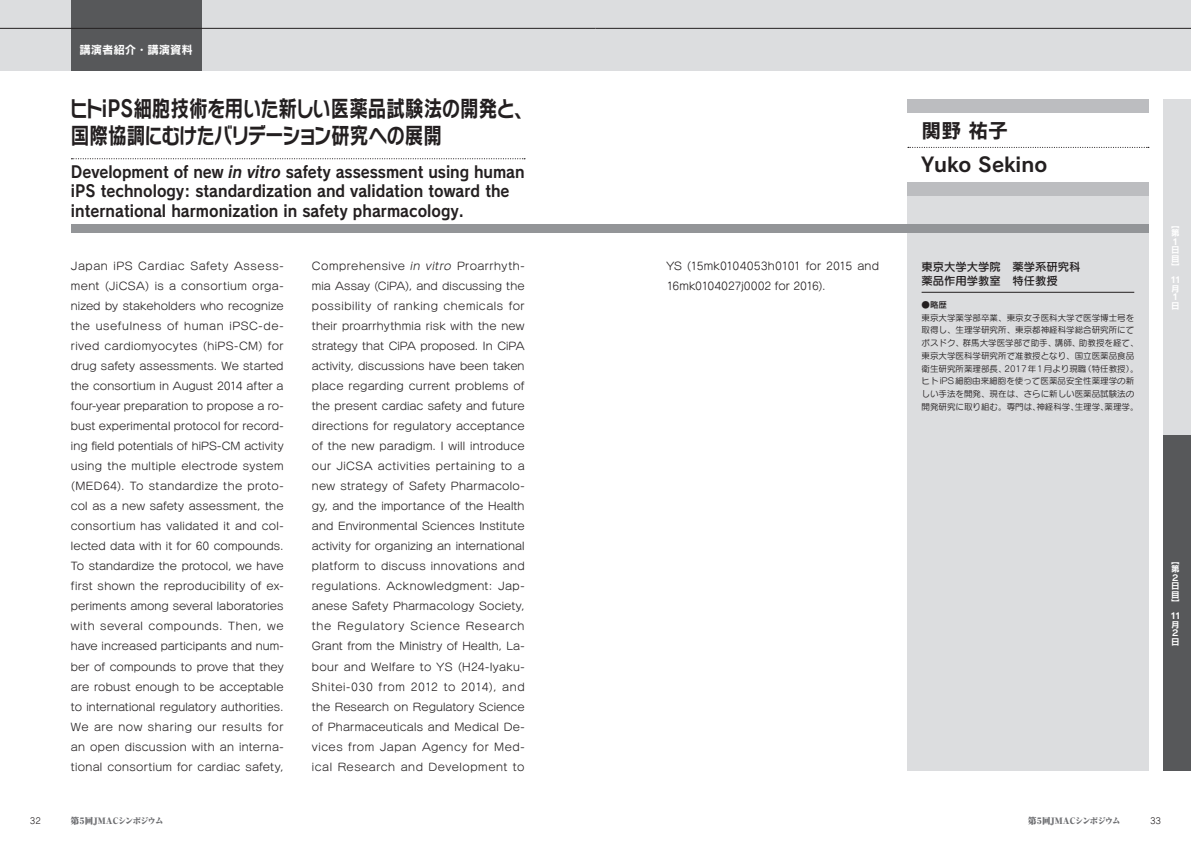
<style>
.page{position:relative;width:1191px;height:842px;background:#fff}
.page>*{position:absolute;margin:0;border:0;box-sizing:border-box;transform-origin:0 0}
.t1{font:22.7px/26.9px "Rodin NTLG Pro B";letter-spacing:-.02em;color:#231f20;scale:.82 1}
.t2{font:19.8px "Rodin NTLG Pro B";color:#231f20}
.t3{font:16.3px/19.1px "Rodin NTLG Pro B";color:#231f20;scale:.9 1}
.t4{font:11.3px/14.2px "Seurat Pro DB";color:#231f20}
.t5{font:11.3px "Rodin NTLG Pro B";color:#fff}
.t6{font:10.6px/20px "Seurat Pro M";letter-spacing:.025em;color:#231f20;text-align:justify}
.t7{font:10.6px/20px "Seurat Pro M";color:#231f20}
.t8{font:8.5px/12.8px "Seurat Pro M";color:#231f20}
.t9{font:900 8.5px "Ryumin Pro";letter-spacing:-.1em;color:#6c6d70}
.t10{font:8.5px/8.5px "Rodin NTLG Pro B";color:#fff}
.t11{font:8.5px "Rodin NTLG Pro DB";color:#231f20}
.s1{font-style:italic}
</style>
<div class="page">
<div style="left:0;top:0;width:595px;height:71px;background:#dcdddf"></div>
<div style="left:595px;top:0;width:596px;height:71px;background:#dcdddf"></div>
<div style="left:907px;top:189px;width:241px;height:582px;background:#dcdddf"></div>
<div style="left:71px;top:224px;width:1077px;height:8px;background:#939598"></div>
<div style="left:907px;top:181px;width:241px;height:15px;background:#bcbdc0"></div>
<div style="left:907px;top:99px;width:241px;height:14px;background:#bcbdc0"></div>
<div style="left:71px;top:0;width:130px;height:71px;background:#57585a"></div>
<hr style="left:921px;top:292px;width:213px;height:1px;background:#231f20">
<hr style="left:0;top:28px;width:595px;height:1px;background:#231f20">
<hr style="left:595px;top:28px;width:596px;height:1px;background:#231f20">
<svg style="left:908px;top:147px;width:240px;height:1px"></svg>
<svg style="left:71px;top:158px;width:454px;height:1px"></svg>
<div style="left:1162px;top:99px;width:29px;height:336px;background:#dcdddf"></div>
<div style="left:1162px;top:435px;width:29px;height:336px;background:#57585a"></div>
<p class="t5" style="left:79px;top:42px;width:115px">講演者紹介・講演資料</p>
<h1 class="t1" style="left:69px;top:94px;width:566px">ヒトiPS細胞技術を用いた新しい医薬品試験法の開発と、国際協調にむけたバリデーション研究への展開</h1>
<h3 class="t3" style="left:71px;top:162px;width:505px">Development of new <span class="s1">invitro</span> safety assessment using human iPS technology: standardization and validation toward the international harmonization in safety pharmacology.</h3>
<p class="t6" style="left:71px;top:256px;width:214px">Japan iPS Cardiac Safety Assess&shy;ment (JiCSA) is a consortium orga&shy;nized by stakeholders who recognize the usefulness of human iPSC-de&shy;rived cardiomyocytes (hiPS-CM) for drug safety assessments. We started the consortium in August 2014 after a four-year preparation to propose a ro&shy;bust experimental protocol for record&shy;ing field potentials of hiPS-CM activity using the multiple electrode system (MED64). To standardize the proto&shy;col as a new safety assessment, the consortium has validated it and col&shy;lected data with it for 60 compounds.<br>To standardize the protocol, we have first shown the reproducibility of ex&shy;periments among several laboratories with several compounds. Then, we have increased participants and num&shy;ber of compounds to prove that they are robust enough to be acceptable to international regulatory authorities.<br>We are now sharing our results for an open discussion with an interna&shy;tional consortium for cardiac safety,</p>
<p class="t6" style="left:312px;top:256px;width:214px">Comprehensive <span class="s1">in vitro</span> Proarrhyth&shy;mia Assay (CiPA), and discussing the possibility of ranking chemicals for their proarrhythmia risk with the new strategy that CiPA proposed. In CiPA activity, discussions have been taken place regarding current problems of the present cardiac safety and future directions for regulatory acceptance of the new paradigm. I will introduce our JiCSA activities pertaining to a new strategy of Safety Pharmacolo&shy;gy, and the importance of the Health and Environmental Sciences Institute activity for organizing an international platform to discuss innovations and regulations. Acknowledgment: Jap&shy;anese Safety Pharmacology Society, the Regulatory Science Research Grant from the Ministry of Health, La&shy;bour and Welfare to YS (H24-Iyaku-Shitei-030 from 2012 to 2014), and the Research on Regulatory Science of Pharmaceuticals and Medical De&shy;vices from Japan Agency for Med&shy;ical Research and Development to</p>
<p class="t7" style="left:666px;top:256px;width:214px">YS (15mk0104053h0101 for 2015 and<br>16mk0104027j0002 for 2016).</p>
<h2 class="t2" style="left:921px;top:117px;width:88px">関野祐子</h2>
<h2 class="t2" style="left:921px;top:151px;width:127px">Yuko Sekino</h2>
<p class="t4" style="left:921px;top:259px;width:172px">東京大学大学院　薬学系研究科　薬品作用学教室　特任教授</p>
<p class="t11" style="left:921px;top:299px;width:27px">●略歴</p>
<p class="t8" style="left:921px;top:311px;width:218px">東京大学薬学部卒業、東京女子医科大学で医学博士号を取得し、生理学研究所、東京都神経科学総合研究所にてポスドク、群馬大学医学部で助手、講師、助教授を経て、東京大学医科学研究所で准教授となり、国立医薬品食品衛生研究所薬理部長、2017年1月より現職（特任教授）。ヒトiPS細胞由来細胞を使って医薬品安全性薬理学の新しい手法を開発、現在は、さらに新しい医薬品試験法の開発研究に取り組む。専門は、神経科学、生理学、薬理学。</p>
<p class="t10" style="left:1171px;top:220px;width:10px">【第<br>１日目】</p>
<p class="t10" style="left:1169px;top:275px;width:15px">１１月<br>１日</p>
<p class="t10" style="left:1171px;top:556px;width:10px">【第<br>２日目】</p>
<p class="t10" style="left:1169px;top:611px;width:15px">１１月<br>２日</p>
<p class="t8" style="left:30px;top:814px;width:13px">32</p>
<p class="t9" style="left:71px;top:814px;width:94px">第５回JMACシンポジウム</p>
<p class="t9" style="left:1028px;top:814px;width:94px">第５回JMACシンポジウム</p>
<p class="t8" style="left:1150px;top:814px;width:13px">33</p>
</div>
